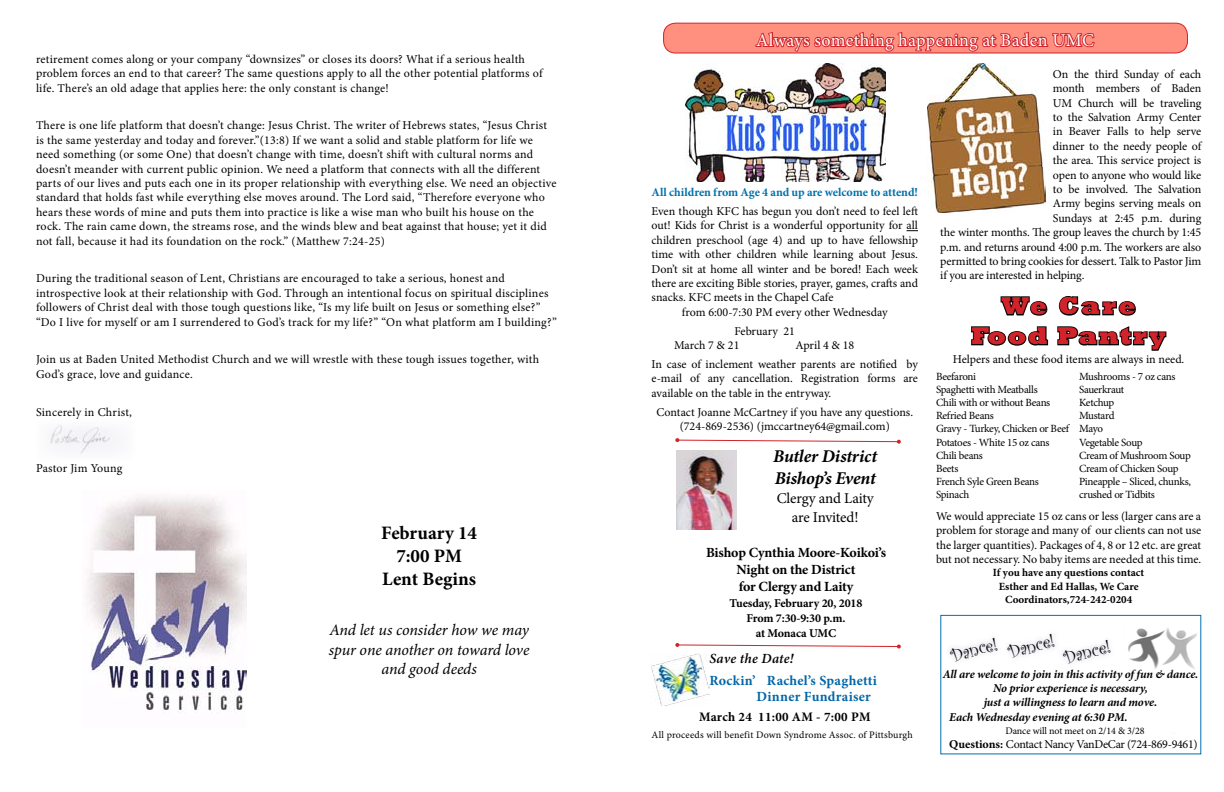
<style>
.page{position:relative;width:1224px;height:792px;background:#fff}
.page>*{position:absolute;margin:0;border:0;box-sizing:border-box;transform-origin:0 0}
.t1{font:800 25px/30px "Rockwell";letter-spacing:.06em;color:#d2232a;text-align:center}
.t2{font:19.5px "Curlz";color:#000;scale:.94 1}
.t3{font:700 19px/22.8px "Minion Pro";color:#000;text-align:center}
.t4{font:18px "Minion Pro";letter-spacing:.02em;color:#fff}
.t5{font:italic 700 18px/22.5px "Minion Pro";letter-spacing:-.015em;color:#000}
.t6{font:italic 16px/19.2px "Minion Pro";letter-spacing:-.005em;color:#000;text-align:center}
.t7{font:15px/18.9px "Minion Pro";letter-spacing:-.015em;color:#000;text-align:center}
.t8{font:700 14px/17.2px "Minion Pro";letter-spacing:-.01em;color:#000;text-align:center}
.t9{font:700 14px/16.8px "Minion Pro";letter-spacing:.02em;color:#0366a7}
.t10{font:italic 600 14px "Minion Pro";letter-spacing:.015em;color:#000}
.t11{font:700 13px "Minion Pro";letter-spacing:.02em;color:#000}
.t12{font:12px/14.4px "Minion Pro";letter-spacing:.01em;color:#000}
.t13{font:12px "Minion Pro";letter-spacing:-.01em;color:#000}
.t14{font:12px "Minion Pro";letter-spacing:-.015em;color:#000}
.t15{font:italic 700 12px "Minion Pro";letter-spacing:-.015em;color:#000}
.t16{font:700 12px/15.3px "Minion Pro";letter-spacing:-.01em;color:#000;text-align:center}
.t17{font:12px "Minion Pro";letter-spacing:-.025em;color:#000}
.t18{font:700 12px "Minion Pro";letter-spacing:-.005em;color:#0070ac}
.t19{font:11px/13.2px "Minion Pro";letter-spacing:-.03em;color:#000}
.t20{font:700 11px/13.2px "Minion Pro";color:#000;text-align:center}
.t21{font:10px "Minion Pro";letter-spacing:.01em;color:#000}
.t22{font:10px "Minion Pro";letter-spacing:-.01em;color:#000}
.s1{font-weight:700}
</style>
<div class="page">
<div style="left:664px;top:23px;width:523px;height:30px;background:#ff907f;border-radius:12px"></div>
<svg style="left:754px;top:22px;width:342px;height:32px"></svg>
<div style="left:663px;top:23px;width:525px;height:30px;border:1px solid #d2232a;border-radius:12px"></div>
<svg style="left:1000px;top:296px;width:48px;height:20px"></svg>
<svg style="left:1058px;top:296px;width:78px;height:20px"></svg>
<svg style="left:971px;top:326px;width:78px;height:20px"></svg>
<svg style="left:1057px;top:326px;width:110px;height:25px"></svg>
<div style="left:940px;top:615px;width:261px;height:139px;border:1px solid #0070ac"></div>
<img style="left:1128px;top:628px;width:68px;height:41px">
<div style="left:945px;top:633px;width:58px;height:34px;background:#b4b1cc;opacity:.75"></div>
<div style="left:1058px;top:635px;width:58px;height:34px;background:#b4b1cc;opacity:.75"></div>
<div style="left:1002px;top:630px;width:58px;height:34px;background:#b4b1cc;opacity:.75"></div>
<img style="left:685px;top:63px;width:200px;height:118px">
<img style="left:677px;top:450px;width:60px;height:79px">
<img style="left:927px;top:63px;width:119px;height:149px">
<img style="left:652px;top:653px;width:57px;height:52px">
<svg style="left:675px;top:438px;width:226px;height:6px"></svg>
<svg style="left:675px;top:643px;width:226px;height:6px"></svg>
<img style="left:87px;top:496px;width:160px;height:218px">
<img style="left:48px;top:425px;width:68px;height:29px">
<p class="t12" style="left:36px;top:52px;width:508px">retirement comes along or your company “downsizes” or closes its doors? What if a serious health problem forces an end to that career? The same questions apply to all the other potential platforms of life. There’s an old adage that applies here: the only constant is change!</p>
<p class="t12" style="left:36px;top:118px;width:522px">There is one life platform that doesn’t change: Jesus Christ. The writer of Hebrews states, “Jesus Christ is the same yesterday and today and forever.”(13:8) If we want a solid and stable platform for life we need something (or some One) that doesn’t change with time, doesn’t shift with cultural norms and doesn’t meander with current public opinion. We need a platform that connects with all the different parts of our lives and puts each one in its proper relationship with everything else. We need an objective standard that holds fast while everything else moves around. The Lord said, “Therefore everyone who hears these words of mine and puts them into practice is like a wise man who built his house on the rock. The rain came down, the streams rose, and the winds blew and beat against that house; yet it did not fall, because it had its foundation on the rock.” (Matthew 7:24-25)</p>
<p class="t12" style="left:36px;top:271px;width:522px">During the traditional season of Lent, Christians are encouraged to take a serious, honest and introspective look at their relationship with God. Through an intentional focus on spiritual disciplines followers of Christ deal with those tough questions like, “Is my life built on Jesus or something else?” “Do I live for myself or am I surrendered to God’s track for my life?” “On what platform am I building?”</p>
<p class="t12" style="left:36px;top:352px;width:505px">Join us at Baden United Methodist Church and we will wrestle with these tough issues together, with<br>God’s grace, love and guidance.</p>
<p class="t12" style="left:36px;top:405px;width:98px">Sincerely in Christ,</p>
<p class="t12" style="left:36px;top:461px;width:88px">Pastor Jim Young</p>
<h3 class="t3" style="left:381px;top:521px;width:97px">February 14<br>7:00 PM<br>Lent Begins</h3>
<h3 class="t6" style="left:329px;top:621px;width:202px">And let us consider how we may spur one another on toward love and good deeds</h3>
<h3 class="t4" style="left:756px;top:28px;width:339px">Always something happening at Baden UMC</h3>
<p class="t18" style="left:652px;top:184px;width:268px">All children from Age 4 and up are welcome to attend!</p>
<p class="t12" style="left:652px;top:204px;width:268px">Even though KFC has begun you don’t need to feel left</p>
<p class="t12" style="left:652px;top:219px;width:268px">out! Kids for Christ is a wonderful opportunity for all</p>
<p class="t12" style="left:652px;top:233px;width:268px">children preschool (age 4) and up to have fellowship</p>
<p class="t12" style="left:652px;top:247px;width:268px">time with other children while learning about Jesus.</p>
<p class="t12" style="left:652px;top:262px;width:268px">Don’t sit at home all winter and be bored! Each week</p>
<p class="t12" style="left:652px;top:276px;width:268px">there are exciting Bible stories, prayer, games, crafts and</p>
<p class="t12" style="left:652px;top:291px;width:183px">snacks. KFC meets in the Chapel Cafe</p>
<p class="t12" style="left:682px;top:305px;width:207px">from 6:00-7:30 PM every other Wednesday</p>
<p class="t12" style="left:674px;top:324px;width:122px;text-indent:60px">February 21<br>March 7 &amp; 21</p>
<p class="t12" style="left:652px;top:336px;width:268px;line-height:18.9px;text-indent:144px">April 4 &amp; 18<br>In case of inclement weather parents are notified by</p>
<p class="t12" style="left:652px;top:372px;width:268px">e-mail of any cancellation. Registration forms are available on the table in the entryway.</p>
<p class="t12" style="left:656px;top:405px;width:258px;text-align:center">Contact Joanne McCartney if you have any questions. (724-869-2536) (jmccartney64@gmail.com)</p>
<h3 class="t5" style="left:773px;top:444px;width:105px">Butler District<br>Bishop’s Event</h3>
<p class="t7" style="left:777px;top:489px;width:99px">Clergy and Laity are Invited!</p>
<p class="t8" style="left:706px;top:543px;width:182px">Bishop Cynthia Moore-Koikoi’s<br>Night on the District<br>for Clergy and Laity</p>
<p class="t16" style="left:730px;top:595px;width:134px">Tuesday, February 20, 2018<br>From 7:30-9:30 p.m.<br>at Monaca UMC</p>
<p class="t10" style="left:709px;top:649px;width:86px">Save the Date!</p>
<p class="t9" style="left:757px;top:671px;width:122px;text-indent:-47px">Rockin’ Rachel’s Spaghetti<br>Dinner Fundraiser</p>
<p class="t11" style="left:699px;top:708px;width:173px">March 24 11:00 AM - 7:00 PM</p>
<p class="t21" style="left:652px;top:728px;width:263px">All proceeds will benefit Down Syndrome Assoc. of Pittsburgh</p>
<p class="t13" style="left:1053px;top:66px;width:150px">On the third Sunday of each</p>
<p class="t13" style="left:1053px;top:80px;width:150px">month members of Baden</p>
<p class="t13" style="left:1053px;top:95px;width:150px">UM Church will be traveling</p>
<p class="t13" style="left:1053px;top:109px;width:150px">to the Salvation Army Center</p>
<p class="t13" style="left:1053px;top:124px;width:150px">in Beaver Falls to help serve</p>
<p class="t13" style="left:1053px;top:138px;width:150px">dinner to the needy people of</p>
<p class="t13" style="left:1053px;top:152px;width:150px">the area. This service project is</p>
<p class="t14" style="left:1053px;top:167px;width:150px">open to anyone who would like</p>
<p class="t14" style="left:1053px;top:181px;width:150px">to be involved. The Salvation</p>
<p class="t13" style="left:1053px;top:196px;width:150px">Army begins serving meals on</p>
<p class="t13" style="left:1053px;top:210px;width:150px">Sundays at 2:45 p.m. during</p>
<p class="t14" style="left:940px;top:224px;width:262px">the winter months. The group leaves the church by 1:45</p>
<p class="t14" style="left:940px;top:239px;width:263px">p.m. and returns around 4:00 p.m. The workers are also</p>
<p class="t13" style="left:940px;top:253px;width:263px">permitted to bring cookies for dessert. Talk to Pastor Jim</p>
<p class="t14" style="left:940px;top:268px;width:146px">if you are interested in helping.</p>
<h1 class="t1" style="left:971px;top:291px;width:196px">We Care<br>Food Pantry</h1>
<p class="t12" style="left:953px;top:352px;width:233px">Helpers and these food items are always in need.</p>
<p class="t19" style="left:1079px;top:369px;width:113px">Mushrooms - 7 oz cans<br>Sauerkraut<br>Ketchup<br>Mustard<br>Mayo<br>Vegetable Soup<br>Cream of Mushroom Soup<br>Cream of Chicken Soup<br>Pineapple – Sliced, chunks, crushed or Tidbits</p>
<p class="t12" style="left:936px;top:509px;width:267px;text-align:justify">We would appreciate 15 oz cans or less (larger cans are a problem for storage and many of our clients can not use the larger quantities). Packages of 4, 8 or 12 etc. are great but not necessary. No baby items are needed at this time.</p>
<p class="t20" style="left:993px;top:566px;width:153px">If you have any questions contact<br>Esther and Ed Hallas, We Care<br>Coordinators,724-242-0204</p>
<p class="t19" style="left:936px;top:369px;width:135px">Beefaroni<br>Spaghetti with Meatballs<br>Chili with or without Beans<br>Refried Beans<br>Gravy - Turkey, Chicken or Beef<br>Potatoes - White 15 oz cans<br>Chili beans<br>Beets<br>French Syle Green Beans<br>Spinach</p>
<h2 class="t2" style="left:948px;top:642px;width:51px;rotate:-15deg">Dance!</h2>
<h2 class="t2" style="left:1005px;top:639px;width:51px;rotate:-15deg">Dance!</h2>
<h2 class="t2" style="left:1061px;top:644px;width:51px;rotate:-15deg">Dance!</h2>
<p class="t15" style="left:943px;top:665px;width:257px">All are welcome to join in this activity of fun &amp; dance.</p>
<p class="t15" style="left:993px;top:680px;width:156px">No prior experience is necessary,</p>
<p class="t15" style="left:984px;top:694px;width:175px">just a willingness to learn and move.</p>
<p class="t15" style="left:949px;top:708px;width:180px">Each Wednesday evening at 6:30 PM.</p>
<p class="t22" style="left:1005px;top:724px;width:141px">Dance will not meet on 2/14 &amp; 3/28</p>
<p class="t17" style="left:949px;top:737px;width:250px"><span class="s1">Questions:</span> Contact Nancy VanDeCar (724-869-9461)</p>
</div>
